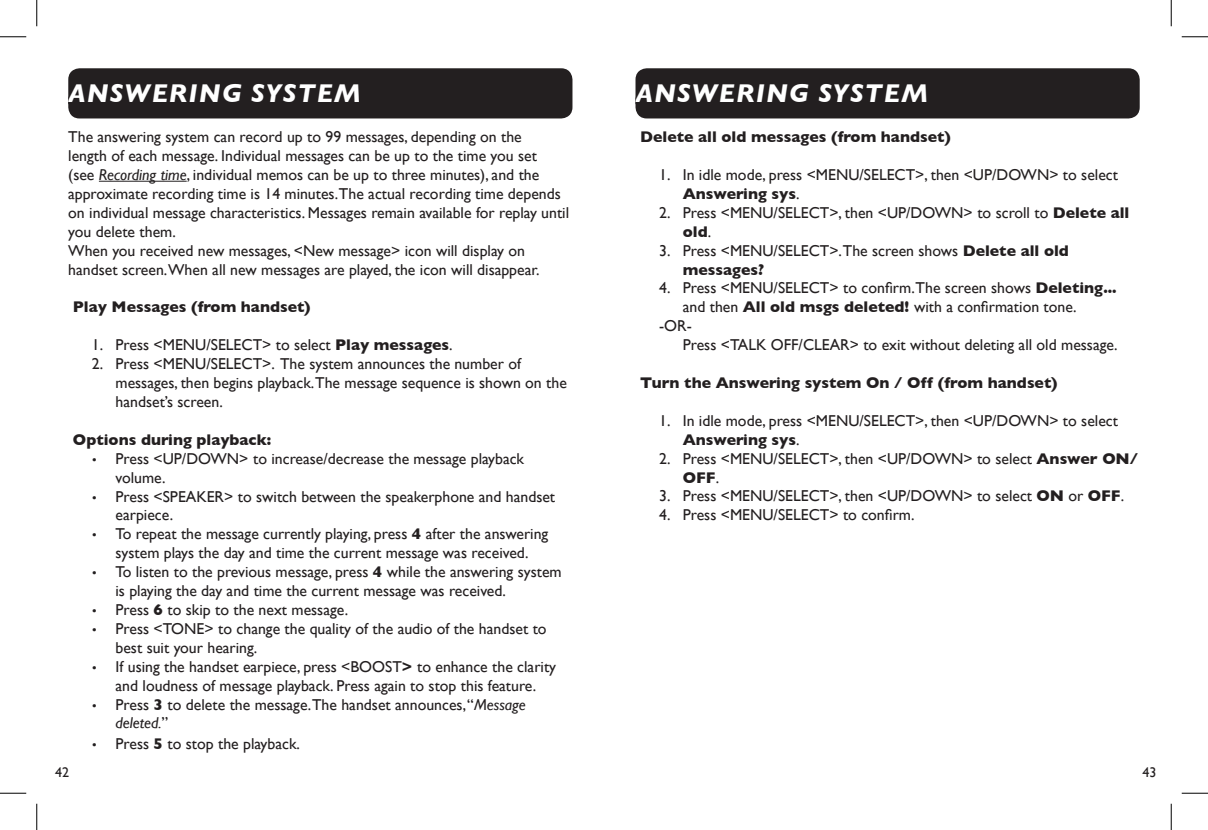
<style>
.page{position:relative;width:1208px;height:830px;background:#fff}
.page>*{position:absolute;margin:0;border:0;box-sizing:border-box;transform-origin:0 0}
.t1{font:italic 700 26.25px "Gill Sans";letter-spacing:.045em;color:#fff}
.t2{font:15.75px/18.9px "Gill Sans";color:#231f20}
.Heading_2{font:700 15.75px "Gill Sans";color:#231f20}
.t3{font:14px "Gill Sans";color:#231f20}
.s1{font-style:italic}
.s2{font-weight:700}
</style>
<div class="page">
<hr style="left:99px;top:181px;width:88px;height:1px;background:#231f20">
<div style="left:635px;top:68px;width:504px;height:50px;background:#231f20;border-radius:11px"></div>
<div style="left:68px;top:68px;width:504px;height:50px;background:#231f20;border-radius:11px"></div>
<svg style="left:0;top:36px;width:26px;height:1px"></svg>
<svg style="left:1181px;top:36px;width:27px;height:1px"></svg>
<svg style="left:0;top:792px;width:26px;height:1px"></svg>
<svg style="left:1181px;top:792px;width:27px;height:1px"></svg>
<svg style="left:36px;top:0;width:1px;height:26px"></svg>
<svg style="left:36px;top:803px;width:1px;height:27px"></svg>
<svg style="left:1170px;top:0;width:1px;height:26px"></svg>
<svg style="left:1170px;top:803px;width:1px;height:27px"></svg>
<p class="t1" style="left:68px;top:78px;width:294px">ANSWERING SYSTEM</p>
<p class="t1" style="left:635px;top:78px;width:294px">ANSWERING SYSTEM</p>
<p class="t2" style="left:68px;top:127px;width:502px">The answering system can record up to 99 messages, depending on the<br>length of each message. Individual messages can be up to the time you set<br>(see <span class="s1">Recording time</span>, individual memos can be up to three minutes), and the approximate recording time is 14 minutes.The actual recording time depends on individual message characteristics. Messages remain available for replay until you delete them.</p>
<p class="t2" style="left:68px;top:241px;width:473px">When you received new messages, &lt;New message&gt; icon will display on handset screen.When all new messages are played, the icon will disappear.</p>
<p class="Heading_2" style="left:73px;top:298px;width:239px">Play Messages (from handset)</p>
<p class="t2" style="left:92px;top:335px;width:362px">1. Press &lt;MENU/SELECT&gt; to select <span class="s2">Play messages</span>.</p>
<p class="t2" style="left:116px;top:354px;width:453px;text-indent:-24px">2. Press &lt;MENU/SELECT&gt;. The system announces the number of messages, then begins playback.The message sequence is shown on the handset’s screen.</p>
<p class="Heading_2" style="left:73px;top:430px;width:200px">Options during playback:</p>
<p class="t2" style="left:116px;top:449px;width:410px;text-indent:-24px">• Press &lt;UP/DOWN&gt; to increase/decrease the message playback volume.</p>
<p class="t2" style="left:116px;top:486px;width:441px;text-indent:-24px">• Press &lt;SPEAKER&gt; to switch between the speakerphone and handset earpiece.</p>
<p class="t2" style="left:92px;top:524px;width:458px;text-align:center">• To repeat the message currently playing, press <span class="s2">4</span> after the answering system plays the day and time the current message was received.</p>
<p class="t2" style="left:116px;top:562px;width:448px;text-indent:-24px">• To listen to the previous message, press <span class="s2">4</span> while the answering system is playing the day and time the current message was received.</p>
<p class="t2" style="left:92px;top:600px;width:258px">• Press <span class="s2">6</span> to skip to the next message.</p>
<p class="t2" style="left:116px;top:619px;width:432px;text-indent:-24px">• Press &lt;TONE&gt; to change the quality of the audio of the handset to best suit your hearing.</p>
<p class="t2" style="left:92px;top:656px;width:466px;text-align:center">• If using the handset earpiece, press &lt;BOOST<span class="s2">&gt;</span> to enhance the clarity and loudness of message playback. Press again to stop this feature.</p>
<p class="t2" style="left:116px;top:694px;width:411px;text-indent:-24px">• Press <span class="s2">3</span> to delete the message.The handset announces, “<span class="s1">Message deleted.</span>”</p>
<p class="t2" style="left:92px;top:734px;width:210px">• Press <span class="s2">5</span> to stop the playback.</p>
<p class="Heading_2" style="left:640px;top:128px;width:312px">Delete all old messages (from handset)</p>
<p class="t2" style="left:682px;top:165px;width:437px;text-indent:-24px">1. In idle mode, press &lt;MENU/SELECT&gt;, then &lt;UP/DOWN&gt; to select<br><span class="s2">Answering sys</span>.</p>
<p class="t2" style="left:682px;top:203px;width:448px;text-indent:-24px">2. Press &lt;MENU/SELECT&gt;, then &lt;UP/DOWN&gt; to scroll to <span class="s2">Delete all old</span>.</p>
<p class="t2" style="left:682px;top:241px;width:388px;text-indent:-24px">3. Press &lt;MENU/SELECT&gt;.The screen shows <span class="s2">Delete all old messages?</span></p>
<p class="t2" style="left:682px;top:278px;width:435px;text-indent:-24px">4. Press &lt;MENU/SELECT&gt; to confirm.The screen shows <span class="s2">Deleting... </span>and then <span class="s2">All old msgs deleted!</span> with a confirmation tone.</p>
<p class="t2" style="left:659px;top:316px;width:34px">-OR-</p>
<p class="t2" style="left:682px;top:335px;width:436px">Press &lt;TALK OFF/CLEAR&gt; to exit without deleting all old message.</p>
<p class="Heading_2" style="left:640px;top:373px;width:419px">Turn the Answering system On / Off (from handset)</p>
<p class="t2" style="left:682px;top:411px;width:437px;text-indent:-24px">1. In idle mode, press &lt;MENU/SELECT&gt;, then &lt;UP/DOWN&gt; to select<br><span class="s2">Answering sys</span>.</p>
<p class="t2" style="left:682px;top:448px;width:457px;text-indent:-24px">2. Press &lt;MENU/SELECT&gt;, then &lt;UP/DOWN&gt; to select <span class="s2">Answer ON/<br>OFF</span>.</p>
<p class="t2" style="left:659px;top:486px;width:466px">3. Press &lt;MENU/SELECT&gt;, then &lt;UP/DOWN&gt; to select <span class="s2">ON</span> or <span class="s2">OFF</span>.</p>
<p class="t2" style="left:659px;top:505px;width:257px">4. Press &lt;MENU/SELECT&gt; to confirm.</p>
<p class="t3" style="left:55px;top:763px;width:16px">42</p>
<p class="t3" style="left:1142px;top:763px;width:16px">43</p>
</div>
